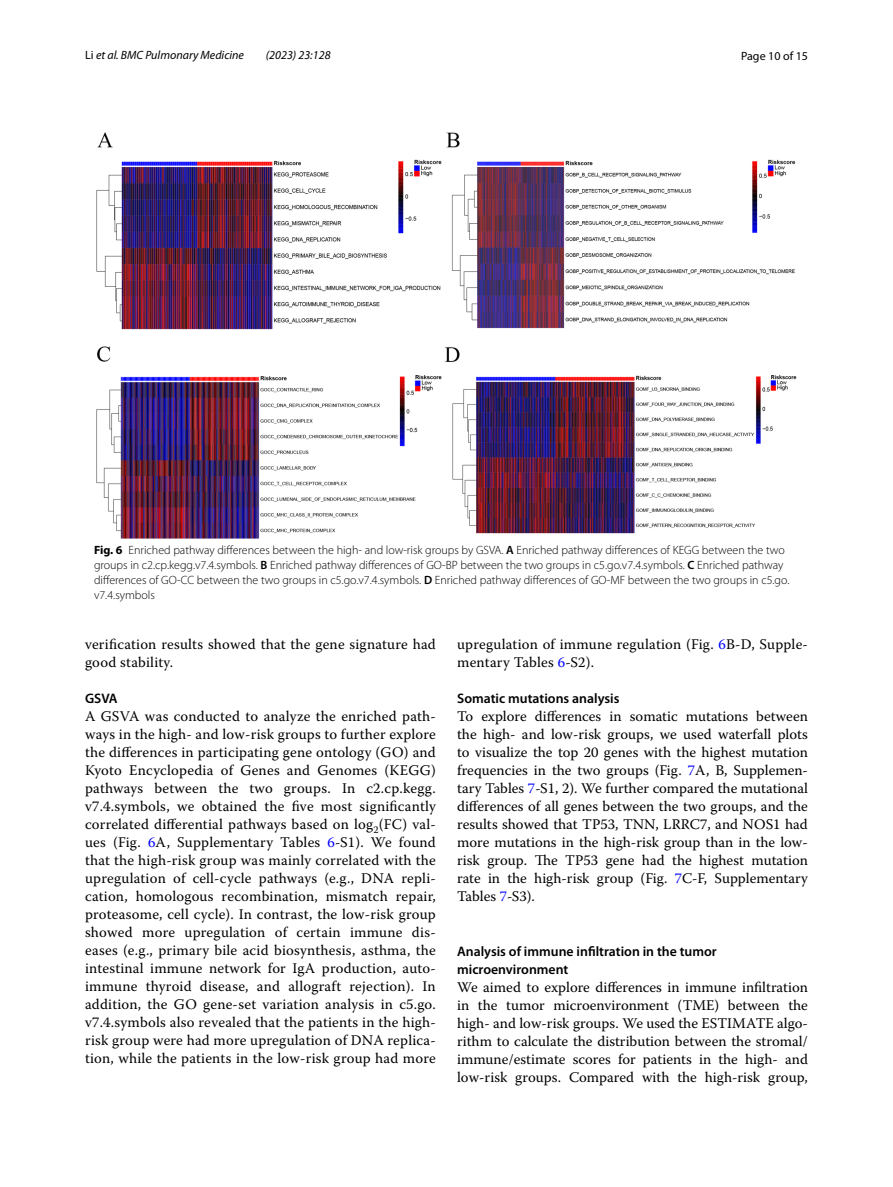
<style>
.page{position:relative;width:893px;height:1187px;background:#fff}
.page>*{position:absolute;margin:0;border:0;box-sizing:border-box;transform-origin:0 0}
.t1{font:14.7px/18px "Warnock Pro";letter-spacing:.015em;color:#000;text-align:justify}
.t2{font:600 13.8px/18px "Myriad Pro";color:#000}
.t3{font:300 12px/15px "Myriad Pro";color:#000}
.t4{font:italic 12px "Myriad Pro";color:#000}
.t5{font:12px "Myriad Pro";color:#000}
.s1{font-style:normal}
.s2{font-weight:700}
.s3{font-weight:600}
.s4{color:#00f}
</style>
<div class="page">
<img style="left:96px;top:133px;width:701px;height:405px">
<p class="t4" style="left:85px;top:48px;width:160px"><span class="s1">Li</span> et al. BMC Pulmonary Medicine</p>
<p class="t4" style="left:266px;top:48px;width:66px">(2023) 23:128</p>
<p class="t5" style="left:741px;top:48px;width:68px">Page 10 of 15</p>
<p class="t3" style="left:94px;top:542px;width:697px"><span class="s2">Fig. 6</span> Enriched pathway differences between the high- and low-risk groups by GSVA. <span class="s3">A</span> Enriched pathway differences of KEGG between the two groups in c2.cp.kegg.v7.4.symbols. <span class="s3">B</span> Enriched pathway differences of GO-BP between the two groups in c5.go.v7.4.symbols. <span class="s3">C</span> Enriched pathway differences of GO-CC between the two groups in c5.go.v7.4.symbols. <span class="s3">D</span> Enriched pathway differences of GO-MF between the two groups in c5.go. v7.4.symbols</p>
<p class="t1" style="left:85px;top:635px;width:352px">verification results showed that the gene signature had good stability.</p>
<p class="t2" style="left:85px;top:689px;width:34px">GSVA</p>
<p class="t1" style="left:85px;top:707px;width:352px">A GSVA was conducted to analyze the enriched path&shy;ways in the high- and low-risk groups to further explore the differences in participating gene ontology (GO) and Kyoto Encyclopedia of Genes and Genomes (KEGG) pathways between the two groups. In c2.cp.kegg. v7.4.symbols, we obtained the five most significantly correlated differential pathways based on log<sub>2</sub>(FC) val&shy;ues (Fig. <span class="s4">6</span>A, Supplementary Tables <span class="s4">6</span>-S1). We found that the high-risk group was mainly correlated with the upregulation of cell-cycle pathways (e.g., DNA repli&shy;cation, homologous recombination, mismatch repair, proteasome, cell cycle). In contrast, the low-risk group showed more upregulation of certain immune dis&shy;eases (e.g., primary bile acid biosynthesis, asthma, the intestinal immune network for IgA production, auto&shy;immune thyroid disease, and allograft rejection). In addition, the GO gene-set variation analysis in c5.go. v7.4.symbols also revealed that the patients in the high&shy;risk group were had more upregulation of DNA replica&shy;tion, while the patients in the low-risk group had more</p>
<p class="t1" style="left:457px;top:635px;width:352px">upregulation of immune regulation (Fig. <span class="s4">6</span>B-D, Supple&shy;mentary Tables <span class="s4">6</span>-S2).</p>
<p class="t2" style="left:457px;top:689px;width:164px">Somatic mutations analysis</p>
<p class="t1" style="left:457px;top:707px;width:352px">To explore differences in somatic mutations between the high- and low-risk groups, we used waterfall plots to visualize the top 20 genes with the highest mutation frequencies in the two groups (Fig. <span class="s4">7</span>A, B, Supplemen&shy;tary Tables <span class="s4">7</span>-S1, 2). We further compared the mutational differences of all genes between the two groups, and the results showed that TP53, TNN, LRRC7, and NOS1 had more mutations in the high-risk group than in the low&shy;risk group. The TP53 gene had the highest mutation rate in the high-risk group (Fig. <span class="s4">7</span>C-F, Supplementary Tables <span class="s4">7</span>-S3).</p>
<p class="t2" style="left:457px;top:941px;width:261px">Analysis of immune infiltration in the tumor microenvironment</p>
<p class="t1" style="left:457px;top:977px;width:352px">We aimed to explore differences in immune infiltration in the tumor microenvironment (TME) between the high- and low-risk groups. We used the ESTIMATE algo&shy;rithm to calculate the distribution between the stromal/ immune/estimate scores for patients in the high- and low-risk groups. Compared with the high-risk group,</p>
</div>
